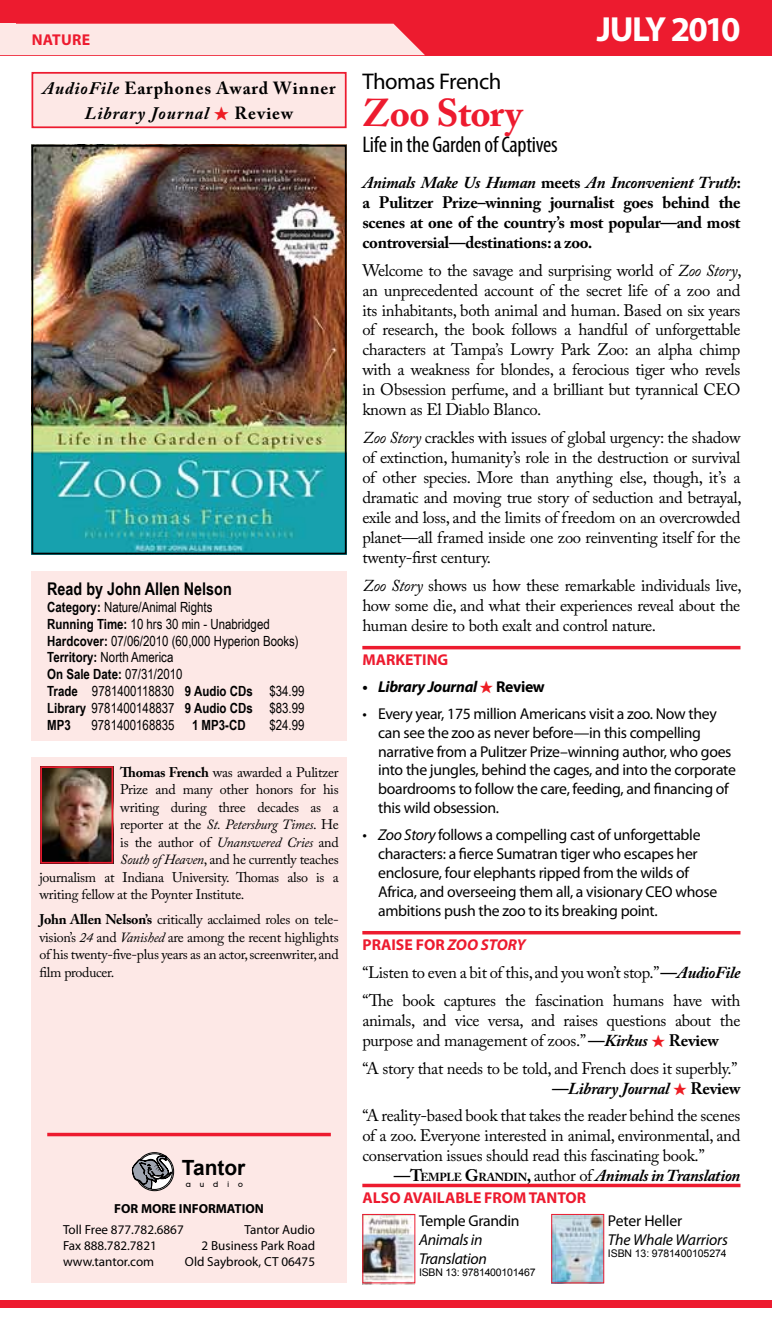
<style>
.page{position:relative;width:772px;height:1323px;background:#fff}
.page>*{position:absolute;margin:0;border:0;box-sizing:border-box;transform-origin:0 0}
.t1{font:700 38.5px "Adobe Caslon Pro";letter-spacing:-.015em;color:#ed1b2f}
.t2{font:700 35px "Myriad Pro";letter-spacing:-.07em;color:#fff}
.t3{font:condensed 22.75px "Myriad Pro";letter-spacing:-.01em;color:#000}
.t4{font:22.75px "Myriad Pro";letter-spacing:-.02em;color:#000}
.t5{font:700 21px "Arial";color:#000}
.t6{font:700 17.5px/24.5px "Adobe Caslon Pro";letter-spacing:.05em;color:#000;text-align:center}
.t7{font:700 17.5px "Arial Narrow";color:#000}
.t8{font:16.62px/19.9px "Adobe Caslon Pro";letter-spacing:-.02em;color:#000;text-align:justify}
.t9{font:700 16.62px/19.9px "Adobe Caslon Pro";letter-spacing:-.02em;color:#000;text-align:justify}
.t10{font:italic 700 16.62px "Adobe Caslon Pro";letter-spacing:-.02em;color:#000}
.t11{font:15.75px/18.9px "Myriad Pro";letter-spacing:-.02em;color:#000}
.t12{font:700 15.75px "Myriad Pro";color:#ed1b2f}
.t13{font:italic 15.75px/18.9px "Myriad Pro";letter-spacing:-.02em;color:#000}
.t14{font:italic 700 15.75px "Myriad Pro";letter-spacing:-.02em;color:#000}
.t15{font:14px/17.5px "Adobe Caslon Pro";letter-spacing:-.02em;color:#000;text-align:justify}
.t16{font:14px/16.8px "Arial Narrow";color:#000}
.t17{font:italic 14px "Adobe Caslon Pro";letter-spacing:-.02em;color:#000}
.t18{font:13.12px "Myriad Pro";color:#000}
.t19{font:700 13.12px "Myriad Pro";color:#000}
.t20{font:10.5px "Arial";letter-spacing:-.015em;color:#000}
.t21{font:500 7.88px "Avant Garde IT Cby BT";letter-spacing:1.145em;color:#000}
.s1{font-style:italic}
.s2{color:#ed1d24}
.s3{font-weight:700}
.s4{font-style:normal}
.s5{font-weight:700;font-style:italic}
.s6{font-style:normal;font-size:11.72px}
.s7{font-weight:400;font-style:normal}
</style>
<div class="page">
<div style="left:0;top:0;width:772px;height:55px;background:#ed1b2f"></div>
<div style="left:16px;top:24px;width:409px;height:31px;background:#fde8e6"></div>
<div style="left:0;top:1300px;width:772px;height:8px;background:#ed1b2f"></div>
<div style="left:0;top:24px;width:16px;height:31px;background:#fde8e6"></div>
<div style="left:32px;top:73px;width:314px;height:54px;background:#fde8e6"></div>
<div style="left:32px;top:72px;width:314px;height:56px;border:2px solid #ed1b2f"></div>
<div style="left:32px;top:758px;width:314px;height:525px;background:#fde8e6"></div>
<img style="left:43px;top:769px;width:67px;height:92px">
<div style="left:40px;top:766px;width:73px;height:98px;border:2px solid #ed1b2f"></div>
<div style="left:32px;top:571px;width:314px;height:170px;background:#fde8e6"></div>
<hr style="left:362px;top:646px;width:378px;height:3px;background:#ed1b2f">
<hr style="left:362px;top:931px;width:378px;height:3px;background:#ed1b2f">
<img style="left:35px;top:145px;width:312px;height:409px">
<div style="left:32px;top:145px;width:314px;height:409px;border:2px solid #000"></div>
<hr style="left:362px;top:1184px;width:378px;height:3px;background:#ed1b2f">
<img style="left:362px;top:1216px;width:53px;height:68px">
<div style="left:362px;top:1214px;width:53px;height:69px;border:1px solid #ed1b2f"></div>
<img style="left:551px;top:1216px;width:53px;height:68px">
<div style="left:551px;top:1214px;width:53px;height:69px;border:1px solid #ed1b2f"></div>
<hr style="left:47px;top:1133px;width:284px;height:3px;background:#ed1b2f">
<div style="left:135px;top:1152px;width:39px;height:39px;border:1px solid #000;border-radius:50%"></div>
<svg style="left:132px;top:1153px;width:43px;height:38px"></svg>
<p class="t12" style="left:32px;top:30px;width:60px">NATURE</p>
<p class="t6" style="left:42px;top:76px;width:295px"><span class="s1">AudioFile</span> Earphones Award Winner<br><span class="s1">Library Journal</span> <span class="s2">★</span> Review</p>
<p class="t7" style="left:47px;top:576px;width:186px">Read by John Allen Nelson</p>
<p class="t16" style="left:47px;top:598px;width:259px"><span class="s3">Category:</span> Nature/Animal Rights<br><span class="s3">Running Time:</span> 10 hrs 30 min - Unabridged<br><span class="s3">Hardcover:</span> 07/06/2010 (60,000 Hyperion Books)<br><span class="s3">Territory:</span> North America<br><span class="s3">On Sale Date:</span> 07/31/2010<br><span class="s3">Trade</span> 9781400118830 <span class="s3">9 Audio CDs</span> $34.99<br><span class="s3">Library</span> 9781400148837 <span class="s3">9 Audio CDs</span> $83.99<br><span class="s3">MP3</span></p>
<p class="t16" style="left:92px;top:716px;width:156px">9781400168835 <span class="s3">1 MP3-CD</span></p>
<p class="t16" style="left:269px;top:716px;width:37px">$24.99</p>
<p class="t15" style="left:120px;top:763px;width:220px"><span class="s3">Thomas French</span> was awarded a Pulitzer</p>
<p class="t15" style="left:120px;top:781px;width:220px">Prize and many other honors for his</p>
<p class="t15" style="left:120px;top:798px;width:220px">writing during three decades as a</p>
<p class="t17" style="left:120px;top:816px;width:220px"><span class="s4">reporter at the</span> St. Petersburg Times<span class="s4">. He</span></p>
<p class="t15" style="left:120px;top:833px;width:220px">is the author of <span class="s1">Unanswered Cries</span> and</p>
<p class="t15" style="left:120px;top:851px;width:220px"><span class="s1">South of Heaven</span>, and he currently teaches</p>
<p class="t15" style="left:39px;top:868px;width:301px">journalism at Indiana University. Thomas also is a</p>
<p class="t15" style="left:39px;top:886px;width:207px">writing fellow at the Poynter Institute.</p>
<p class="t15" style="left:39px;top:911px;width:301px"><span class="s3">John Allen Nelson’s</span> critically acclaimed roles on tele&shy;vision’s <span class="s1">24</span> and <span class="s1">Vanished</span> are among the recent highlights of his twenty-five-plus years as an actor, screenwriter, and film producer.</p>
<p class="t5" style="left:182px;top:1154px;width:65px">Tantor</p>
<p class="t21" style="left:186px;top:1179px;width:58px">audio</p>
<p class="t19" style="left:114px;top:1200px;width:9px">FOR</p>
<p class="t19" style="left:141px;top:1200px;width:20px">MORE</p>
<p class="t19" style="left:179px;top:1200px;width:9px">INFOR</p>
<p class="t19" style="left:216px;top:1200px;width:20px">MATION</p>
<p class="t18" style="left:63px;top:1222px;width:122px">Toll Free 877.782.6867</p>
<p class="t18" style="left:244px;top:1222px;width:72px">Tantor Audio</p>
<p class="t18" style="left:63px;top:1238px;width:95px">Fax 888.782.7821</p>
<p class="t18" style="left:202px;top:1238px;width:115px">2 Business Park Road</p>
<p class="t18" style="left:63px;top:1253px;width:93px">www.tantor.com</p>
<p class="t18" style="left:185px;top:1253px;width:132px">Old Saybrook, CT 06475</p>
<h2 class="t2" style="left:597px;top:6px;width:145px">JULY 2010</h2>
<h3 class="t4" style="left:362px;top:68px;width:141px">Thomas French</h3>
<h1 class="t1" style="left:362px;top:90px;width:161px">Zoo Story</h1>
<h3 class="t3" style="left:362px;top:131px;width:197px">Life in the Garden of Captives</h3>
<p class="t9" style="left:362px;top:172px;width:380px"><span class="s1">Animals Make Us Human</span> meets <span class="s1">An Inconvenient Truth</span>: a Pulitzer Prize–winning journalist goes behind the scenes at one of the country’s most popular—and most controversial—destinations: a zoo.</p>
<p class="t8" style="left:362px;top:260px;width:381px">Welcome to the savage and surprising world of <span class="s1">Zoo Story</span>, an unprecedented account of the secret life of a zoo and its inhabitants, both animal and human. Based on six years of research, the book follows a handful of unforgettable characters at Tampa’s Lowry Park Zoo: an alpha chimp with a weakness for blondes, a ferocious tiger who revels in Obsession perfume, and a brilliant but tyrannical CEO known as El Diablo Blanco.</p>
<p class="t8" style="left:362px;top:427px;width:381px"><span class="s1">Zoo Story</span> crackles with issues of global urgency: the shadow of extinction, humanity’s role in the destruction or survival of other species. More than anything else, though, it’s a dramatic and moving true story of seduction and betrayal, exile and loss, and the limits of freedom on an overcrowded planet—all framed inside one zoo reinventing itself for the twenty-first century.</p>
<p class="t8" style="left:362px;top:575px;width:381px"><span class="s1">Zoo Story</span> shows us how these remarkable individuals live, how some die, and what their experiences reveal about the human desire to both exalt and control nature.</p>
<p class="t12" style="left:362px;top:650px;width:87px">MARKETING</p>
<p class="t14" style="left:362px;top:676px;width:184px">• Library Journal <span class="s2">★</span> <span class="s4">REVIEW</span></p>
<p class="t11" style="left:378px;top:704px;width:359px;text-indent:-16px">• Every year, 175 million Americans visit a zoo. Now they can see the zoo as never before—in this compelling narrative from a Pulitzer Prize–winning author, who goes into the jungles, behind the cages, and into the corporate boardrooms to follow the care, feeding, and financing of this wild obsession.</p>
<p class="t11" style="left:378px;top:825px;width:341px;text-indent:-16px"><span class="s1">• Zoo Story</span> follows a compelling cast of unforgettable characters: a fierce Sumatran tiger who escapes her enclosure, four elephants ripped from the wilds of Africa, and overseeing them all, a visionary CEO whose ambitions push the zoo to its breaking point.</p>
<p class="t12" style="left:362px;top:935px;width:165px">PRAISE FOR <span class="s1">zoo story</span></p>
<p class="t8" style="left:362px;top:958px;width:380px;line-height:27.8px">“Listen to even a bit of this, and you won’t stop.” <span class="s3">—</span><span class="s5">AudioFile </span>“The book captures the fascination humans have with</p>
<p class="t8" style="left:362px;top:1010px;width:379px">animals, and vice versa, and raises questions about the purpose and management of zoos.” <span class="s3">—</span><span class="s5">Kirkus</span> <span class="s2">★</span> <span class="s3">Review</span></p>
<p class="t8" style="left:362px;top:1058px;width:379px;text-align:right">“A story that needs to be told, and French does it superbly.” <span class="s3">—</span><span class="s5">Library Journal</span> <span class="s2">★</span> <span class="s3">Review</span></p>
<p class="t8" style="left:362px;top:1106px;width:380px">“A reality-based book that takes the reader behind the scenes of a zoo. Everyone interested in animal, environmental, and conservation issues should read this fascinating book.”</p>
<p class="t10" style="left:394px;top:1166px;width:348px"><span class="s4">—</span><span class="s4">T</span><span class="s6">EMPLE</span> <span class="s4">G</span><span class="s6">RANDIN</span><span class="s4">,</span> <span class="s7">author of</span>Animals in Translation</p>
<p class="t12" style="left:362px;top:1187px;width:225px">ALSO AVAILABLE FROM TANTOR</p>
<p class="t11" style="left:419px;top:1211px;width:102px">Temple Grandin</p>
<p class="t13" style="left:419px;top:1230px;width:69px">Animals in<br>Translation</p>
<p class="t20" style="left:419px;top:1266px;width:118px">ISBN 13: 9781400101467</p>
<p class="t11" style="left:608px;top:1211px;width:76px">Peter Heller</p>
<p class="t13" style="left:608px;top:1230px;width:121px">The Whale Warriors</p>
<p class="t20" style="left:608px;top:1247px;width:120px">ISBN 13: 9781400105274</p>
</div>
